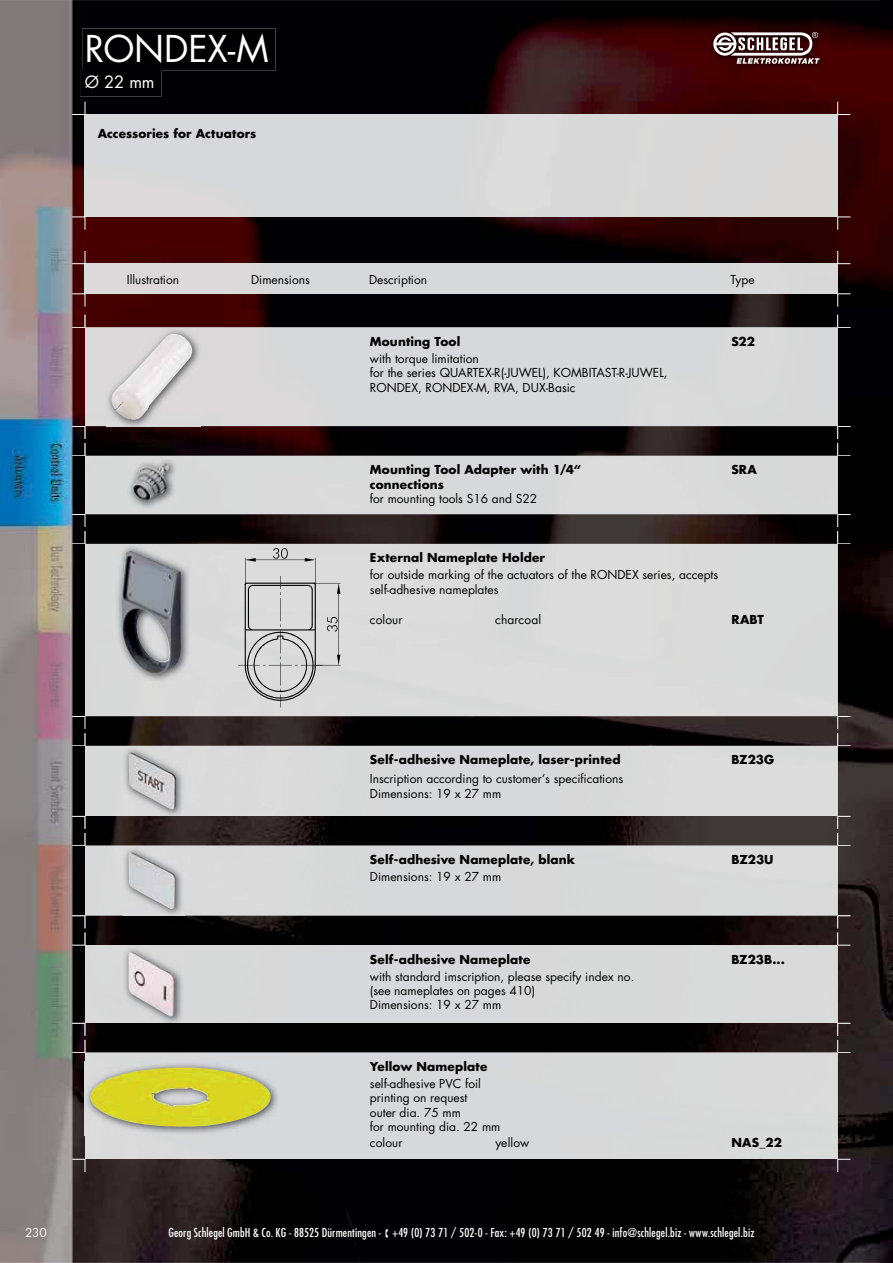
<style>
.page{position:relative;width:893px;height:1263px;background:#fff}
.page>*{position:absolute;margin:0;border:0;box-sizing:border-box;transform-origin:0 0}
.t1{font:36px "Futura Std";letter-spacing:-.005em;color:#fff}
.t2{font:16.5px "Futura Std";color:#fff}
.t3{font:12px/14.4px "Futura Std";color:#000301}
.t4{font:700 12px/14.4px "Futura Std";letter-spacing:.01em;color:#000301}
.t5{font:condensed 12px "Futura Std";letter-spacing:.015em;color:#fff}
.t6{font:12px "Futura Std";color:#fff}
</style>
<div class="page">
<img style="left:0;top:0;width:880px;height:1263px">
<img style="left:880px;top:0;width:13px;height:1263px">
<div style="left:85px;top:115px;width:753px;height:102px;background:#dad9d9"></div>
<div style="left:85px;top:264px;width:753px;height:29px;background:#d7d8d9"></div>
<svg style="left:72px;top:293px;width:14px;height:14px"></svg>
<svg style="left:837px;top:293px;width:13px;height:14px"></svg>
<svg style="left:72px;top:217px;width:14px;height:13px"></svg>
<svg style="left:837px;top:217px;width:13px;height:13px"></svg>
<svg style="left:837px;top:251px;width:13px;height:13px"></svg>
<svg style="left:72px;top:251px;width:14px;height:13px"></svg>
<svg style="left:837px;top:102px;width:13px;height:13px"></svg>
<svg style="left:72px;top:102px;width:14px;height:13px"></svg>
<svg style="left:72px;top:315px;width:778px;height:12px;background:#140306"></svg>
<div style="left:85px;top:327px;width:753px;height:99px;background:#d7d8d9"></div>
<svg style="left:72px;top:426px;width:778px;height:30px;background:#12080a"></svg>
<div style="left:85px;top:456px;width:753px;height:58px;background:#d9dada"></div>
<div style="left:85px;top:708px;width:753px;height:8px;background:#dadadb"></div>
<svg style="left:72px;top:716px;width:778px;height:30px;background:#1c1616"></svg>
<div style="left:85px;top:746px;width:753px;height:70px;background:#d9dada"></div>
<svg style="left:72px;top:816px;width:778px;height:30px;background:#211c1c"></svg>
<div style="left:85px;top:846px;width:753px;height:69px;background:#d8d9d9"></div>
<svg style="left:72px;top:915px;width:778px;height:30px;background:#0d0a0a"></svg>
<div style="left:85px;top:945px;width:753px;height:78px;background:#d8d9d9"></div>
<svg style="left:72px;top:1023px;width:778px;height:30px;background:#0c0a0a"></svg>
<div style="left:85px;top:1053px;width:753px;height:106px;background:#d7d8d9"></div>
<svg style="left:72px;top:1159px;width:14px;height:13px"></svg>
<svg style="left:837px;top:1159px;width:13px;height:13px"></svg>
<img style="left:708px;top:27px;width:120px;height:45px">
<svg style="left:713px;top:32px;width:107px;height:32px"></svg>
<img style="left:106px;top:328px;width:95px;height:100px">
<img style="left:111px;top:334px;width:81px;height:86px">
<img style="left:127px;top:458px;width:51px;height:51px">
<img style="left:133px;top:463px;width:36px;height:38px">
<svg style="left:72px;top:514px;width:778px;height:194px;background:#b0afb0"></svg>
<img style="left:123px;top:747px;width:61px;height:71px">
<img style="left:129px;top:752px;width:47px;height:58px">
<img style="left:123px;top:847px;width:61px;height:70px">
<img style="left:129px;top:852px;width:46px;height:57px">
<img style="left:123px;top:947px;width:61px;height:78px">
<img style="left:128px;top:952px;width:47px;height:66px">
<img style="left:85px;top:1062px;width:194px;height:73px">
<img style="left:88px;top:1068px;width:184px;height:60px">
<div style="left:82px;top:29px;width:194px;height:42px;background:#000002"></div>
<div style="left:80px;top:70px;width:82px;height:26px;background:#000002"></div>
<img style="left:82px;top:70px;width:80px;height:1px">
<h1 class="t1" style="left:85px;top:32px;width:185px">RONDEX-M</h1>
<h2 class="t2" style="left:85px;top:74px;width:71px">Ø 22 mm</h2>
<p class="t4" style="left:98px;top:127px;width:160px">Accessories for Actuators</p>
<p class="t3" style="left:127px;top:273px;width:54px">Illustration</p>
<p class="t3" style="left:251px;top:273px;width:60px">Dimensions</p>
<p class="t3" style="left:369px;top:273px;width:60px">Description</p>
<p class="t3" style="left:730px;top:273px;width:26px">Type</p>
<p class="t4" style="left:370px;top:335px;width:92px">Mounting Tool</p>
<p class="t4" style="left:731px;top:335px;width:25px">S22</p>
<p class="t3" style="left:370px;top:352px;width:299px">with torque limitation<br>for the series QUARTEX-R(-JUWEL), KOMBITAST-R-JUWEL,<br>RONDEX, RONDEX-M, RVA, DUX-Basic</p>
<p class="t4" style="left:370px;top:463px;width:213px">Mounting Tool Adapter with 1/4“ connections</p>
<p class="t4" style="left:731px;top:463px;width:27px">SRA</p>
<p class="t3" style="left:370px;top:492px;width:169px">for mounting tools S16 and S22</p>
<p class="t4" style="left:370px;top:552px;width:177px">External Nameplate Holder</p>
<p class="t3" style="left:370px;top:568px;width:350px">for outside marking of the actuators of the RONDEX series, accepts self-adhesive nameplates</p>
<p class="t3" style="left:370px;top:614px;width:34px">colour</p>
<p class="t3" style="left:495px;top:614px;width:47px">charcoal</p>
<p class="t4" style="left:731px;top:614px;width:34px">RABT</p>
<p class="t4" style="left:370px;top:753px;width:252px">Self-adhesive Nameplate, laser-printed</p>
<p class="t4" style="left:731px;top:753px;width:44px">BZ23G</p>
<p class="t3" style="left:370px;top:772px;width:255px">Inscription according to customer‘s specifications<br>Dimensions: 19 x 27 mm</p>
<p class="t4" style="left:370px;top:853px;width:207px">Self-adhesive Nameplate, blank</p>
<p class="t4" style="left:731px;top:853px;width:44px">BZ23U</p>
<p class="t3" style="left:370px;top:870px;width:133px">Dimensions: 19 x 27 mm</p>
<p class="t4" style="left:370px;top:953px;width:162px">Self-adhesive Nameplate</p>
<p class="t4" style="left:731px;top:953px;width:55px">BZ23B...</p>
<p class="t3" style="left:370px;top:970px;width:266px">with standard imscription, please specify index no. (see nameplates on pages 410)<br>Dimensions: 19 x 27 mm</p>
<p class="t4" style="left:370px;top:1060px;width:119px">Yellow Nameplate</p>
<p class="t3" style="left:370px;top:1077px;width:132px">self-adhesive PVC foil printing on request<br>outer dia. 75 mm<br>for mounting dia. 22 mm</p>
<p class="t3" style="left:370px;top:1137px;width:34px">colour</p>
<p class="t3" style="left:495px;top:1137px;width:35px">yellow</p>
<p class="t4" style="left:731px;top:1137px;width:52px">NAS_22</p>
<p class="t6" style="left:25px;top:1227px;width:23px">230</p>
<p class="t5" style="left:168px;top:1226px;width:587px">Georg Schlegel GmbH &amp; Co. KG - 88525 Dürmentingen - ▪ +49 (0) 73 71 / 502-0 - Fax: +49 (0) 73 71 / 502 49 - info@schlegel.biz - www.schlegel.biz</p>
</div>
